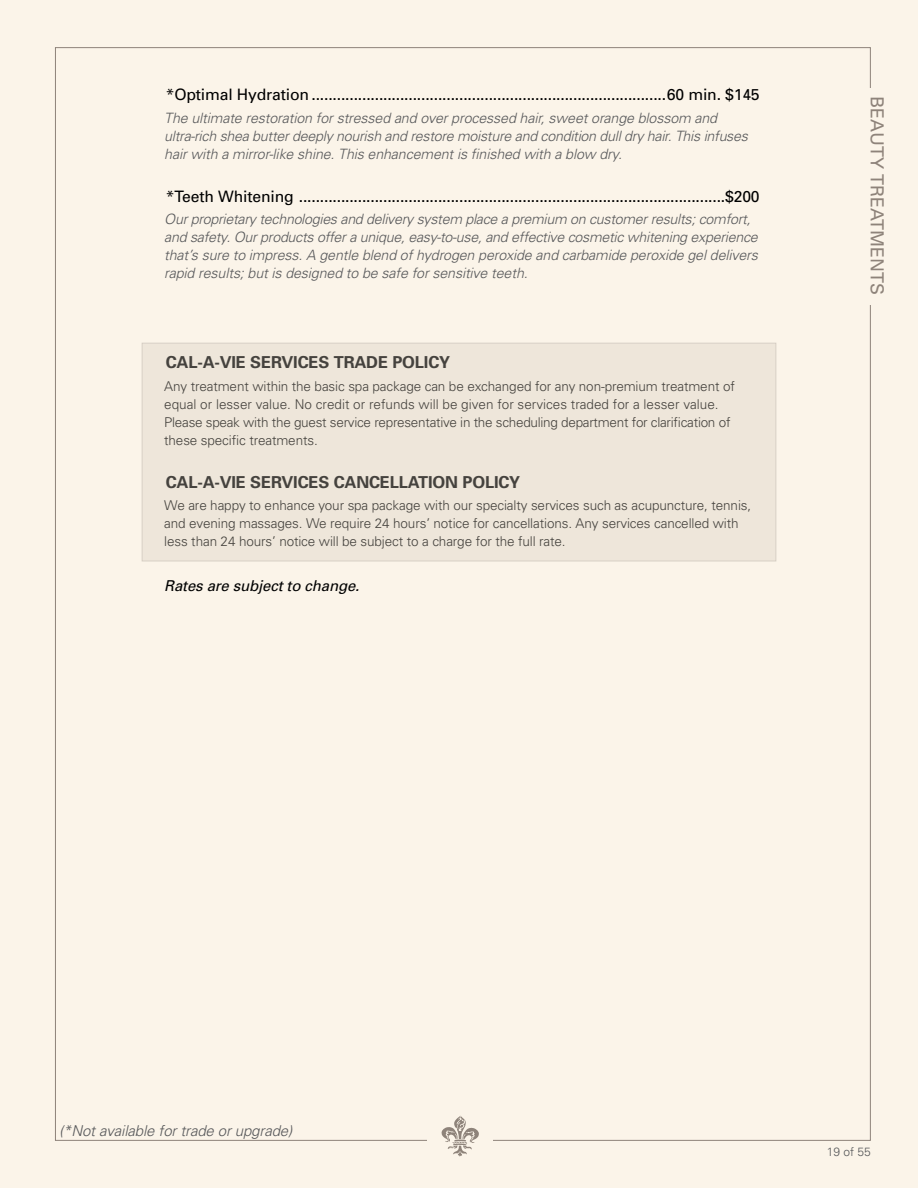
<style>
.page{position:relative;width:918px;height:1188px;background:#fbf4e9}
.page>*{position:absolute;margin:0;border:0;box-sizing:border-box;transform-origin:0 0}
.Side_Title{font:18px "Univers";color:#8e837a}
.Price_Central_TAB{font:700 16.5px "Univers";letter-spacing:-.01em;color:#000}
.Polici_Title{font:700 16.5px "Univers";letter-spacing:-.01em;color:#000}
.Price_Central_TAB-2{font:15.75px "Univers";letter-spacing:-.01em;color:#000}
.Not_available{font:italic 300 15px "Univers";letter-spacing:-.01em;color:#57585a}
.SubPrice_Description{font:italic 15px "Univers";letter-spacing:-.01em;color:#000}
.SubPrice_Description-2{font:italic 300 14.25px/18px "Univers";letter-spacing:-.01em;color:#57585a}
.Copy_Policy{font:300 13.5px/18px "Univers";letter-spacing:-.01em;color:#000}
.t1{font:300 12px "Univers";color:#57585a}
</style>
<div class="page">
<svg style="left:441px;top:1115px;width:38px;height:42px"></svg>
<div style="left:142px;top:343px;width:634px;height:218px;background:#eee6da"></div>
<p class="Price_Central_TAB-2" style="left:166px;top:85px;width:596px">*Optimal Hydration....................................................................................60 min. $145</p>
<p class="SubPrice_Description-2" style="left:164px;top:109px;width:585px">The ultimate restoration for stressed and over processed hair, sweet orange blossom and ultra-rich shea butter deeply nourish and restore moisture and condition dull dry hair. This infuses hair with a mirror-like shine. This enhancement is finished with a blow dry.</p>
<p class="Price_Central_TAB-2" style="left:166px;top:186px;width:596px">*Teeth Whitening .....................................................................................................$200</p>
<p class="SubPrice_Description-2" style="left:164px;top:210px;width:595px">Our proprietary technologies and delivery system place a premium on customer results; comfort, and safety. Our products offer a unique, easy-to-use, and effective cosmetic whitening experience that’s sure to impress. A gentle blend of hydrogen peroxide and carbamide peroxide gel delivers rapid results; but is designed to be safe for sensitive teeth.</p>
<p class="Polici_Title" style="left:166px;top:352px;width:286px">CAL-A-VIE SERVICES TRADE POLICY</p>
<p class="Copy_Policy" style="left:164px;top:377px;width:572px">Any treatment within the basic spa package can be exchanged for any non-premium treatment of equal or lesser value. No credit or refunds will be given for services traded for a lesser value.<br>Please speak with the guest service representative in the scheduling department for clarification of these specific treatments.</p>
<p class="Price_Central_TAB" style="left:166px;top:471px;width:356px">CAL-A-VIE SERVICES CANCELLATION POLICY</p>
<p class="Copy_Policy" style="left:164px;top:496px;width:588px">We are happy to enhance your spa package with our specialty services such as acupuncture, tennis, and evening massages. We require 24 hours’ notice for cancellations. Any services cancelled with less than 24 hours’ notice will be subject to a charge for the full rate.</p>
<p class="SubPrice_Description" style="left:164px;top:577px;width:197px">Rates are subject to change.</p>
<p class="Side_Title" style="left:888px;top:96px;width:201px;rotate:90deg">BEAUTY TREATMENTS</p>
<p class="Not_available" style="left:59px;top:1122px;width:234px">(*Not available for trade or upgrade)</p>
<p class="t1" style="left:827px;top:1145px;width:46px">19 of 55</p>
</div>
